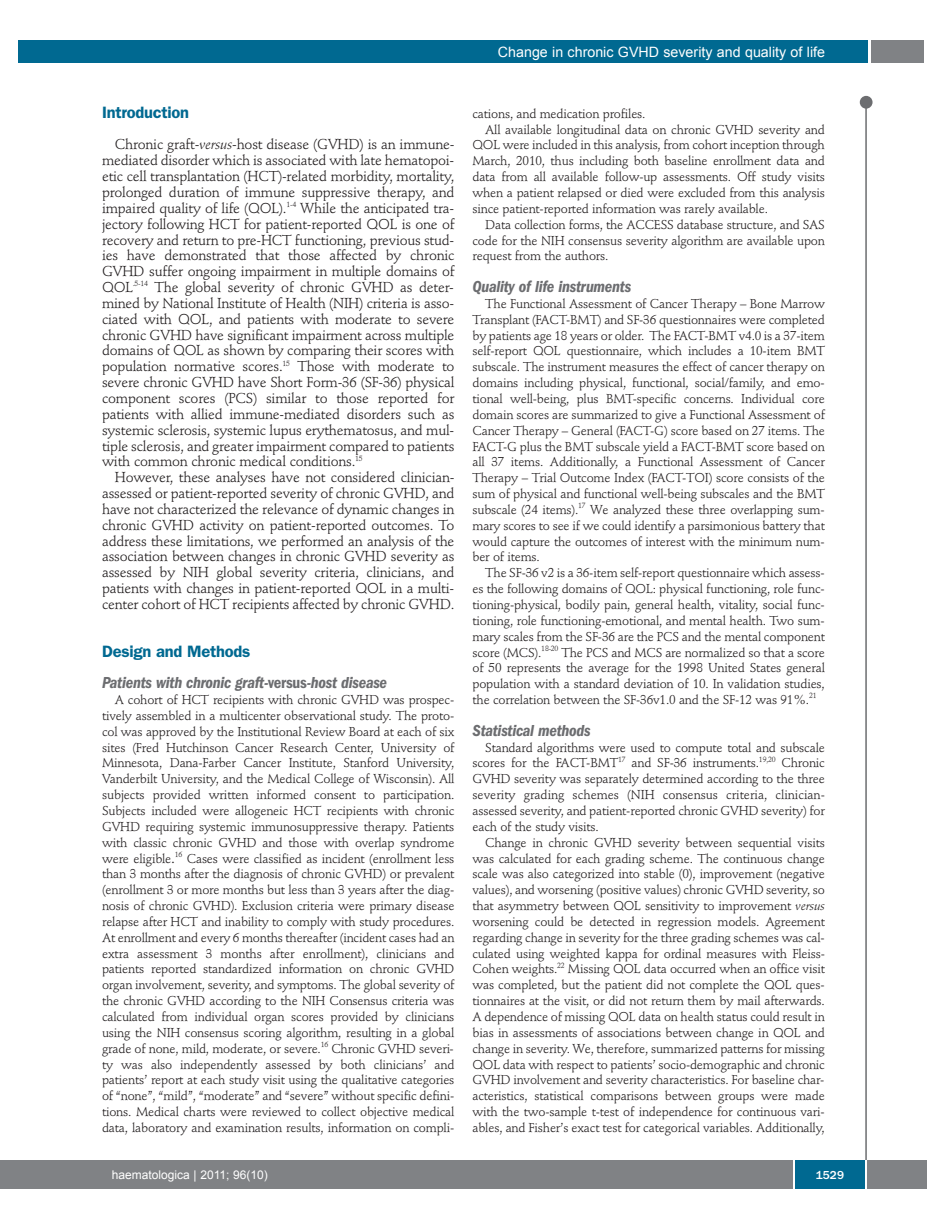
<style>
.page{position:relative;width:927px;height:1225px;background:#fff}
.page>*{position:absolute;margin:0;border:0;box-sizing:border-box;transform-origin:0 0}
.t1{font:italic 600 condensed 16.5px/31.7px "Franklin Gothic";letter-spacing:-.015em;color:#6c6d70}
.t2{font:600 16.5px "Franklin Gothic";letter-spacing:-.015em;color:#006991}
.t3{font:14.25px/15.9px "Stempel Schneidler";letter-spacing:-.015em;color:#231f20;text-align:justify}
.t4{font:14.25px "Arial";color:#fff}
.t5{font:12.75px/15.9px "Stempel Schneidler";letter-spacing:-.015em;color:#231f20;text-align:justify}
.t6{font:12px "Arial";color:#fff}
.t7{font:500 12px "Franklin Gothic";color:#fff}
.s1{font-style:italic}
.s2{font-style:normal;font-stretch:normal;color:#006991}
.s3{font-style:normal}
.s4{font-size:15px}
</style>
<div class="page">
<div style="left:860px;top:96px;width:12px;height:13px;background:#6c6d70;border-radius:50%"></div>
<hr style="left:865px;top:98px;width:2px;height:1062px;background:#6c6d70">
<div style="left:871px;top:40px;width:52px;height:22px;background:#808285"></div>
<div style="left:18px;top:40px;width:849px;height:22px;background:#006991"></div>
<div style="left:17px;top:1160px;width:910px;height:28px;background:#808285"></div>
<div style="left:795px;top:1160px;width:70px;height:28px;background:#006991"></div>
<hr style="left:793px;top:1160px;width:2px;height:28px;background:#fff">
<hr style="left:865px;top:1160px;width:2px;height:28px;background:#fff">
<div style="left:0;top:1160px;width:18px;height:28px;background:#808285"></div>
<p class="t4" style="left:498px;top:44px;width:329px">Change in chronic GVHD severity and quality of life</p>
<p class="t2" style="left:102px;top:106px;width:88px">Introduction</p>
<p class="t3" style="left:102px;top:138px;width:354px;text-indent:13px">Chronic graft-<span class="s1">versus</span>-host disease (GVHD) is an immune&shy;mediated disorder which is associated with late hematopoi&shy;etic cell transplantation (HCT)-related morbidity, mortality, prolonged duration of immune suppressive therapy, and impaired quality of life (QOL).<sup>1-4</sup> While the anticipated tra&shy;jectory following HCT for patient-reported QOL is one of recovery and return to pre-HCT functioning, previous stud&shy;ies have demonstrated that those affected by chronic GVHD suffer ongoing impairment in multiple domains of QOL<sup>.5-14</sup> The global severity of chronic GVHD as deter&shy;mined by National Institute of Health (NIH) criteria is asso&shy;ciated with QOL, and patients with moderate to severe chronic GVHD have significant impairment across multiple domains of QOL as shown by comparing their scores with population normative scores.<sup>15</sup> Those with moderate to severe chronic GVHD have Short Form-36 (SF-36) physical component scores (PCS) similar to those reported for patients with allied immune-mediated disorders such as systemic sclerosis, systemic lupus erythematosus, and mul&shy;tiple sclerosis, and greater impairment compared to patients with common chronic medical conditions.<sup>15</sup></p>
<p class="t3" style="left:102px;top:471px;width:354px;text-indent:13px">However, these analyses have not considered clinician&shy;assessed or patient-reported severity of chronic GVHD, and have not characterized the relevance of dynamic changes in chronic GVHD activity on patient-reported outcomes. To address these limitations, we performed an analysis of the association between changes in chronic GVHD severity as assessed by NIH global severity criteria, clinicians, and patients with changes in patient-reported QOL in a multi&shy;center cohort of HCT recipients affected by chronic GVHD.</p>
<p class="t1" style="left:102px;top:636px;width:287px"><span class="s2">Design and Methods<br></span>Patients with chronic graft-<span class="s3">versus</span>-host disease</p>
<p class="t5" style="left:102px;top:693px;width:354px;text-indent:13px">A cohort of HCT recipients with chronic GVHD was prospec&shy;tively assembled in a multicenter observational study. The proto&shy;col was approved by the Institutional Review Board at each of six sites (Fred Hutchinson Cancer Research Center, University of Minnesota, Dana-Farber Cancer Institute, Stanford University, Vanderbilt University, and the Medical College of Wisconsin). All subjects provided written informed consent to participation.<br>Subjects included were allogeneic HCT recipients with chronic GVHD requiring systemic immunosuppressive therapy. Patients with classic chronic GVHD and those with overlap syndrome were eligible<span class="s4">.</span><sup>16</sup> Cases were classified as incident (enrollment less than 3 months after the diagnosis of chronic GVHD) or prevalent (enrollment 3 or more months but less than 3 years after the diag&shy;nosis of chronic GVHD). Exclusion criteria were primary disease relapse after HCT and inability to comply with study procedures.<br>At enrollment and every 6 months thereafter (incident cases had an extra assessment 3 months after enrollment), clinicians and patients reported standardized information on chronic GVHD organ involvement, severity, and symptoms. The global severity of the chronic GVHD according to the NIH Consensus criteria was calculated from individual organ scores provided by clinicians using the NIH consensus scoring algorithm, resulting in a global grade of none, mild, moderate, or severe.<sup>16</sup> Chronic GVHD severi&shy;ty was also independently assessed by both clinicians’ and patients’ report at each study visit using the qualitative categories of “none”, “mild”, “moderate” and “severe” without specific defini&shy;tions. Medical charts were reviewed to collect objective medical data, laboratory and examination results, information on compli-</p>
<p class="t5" style="left:472px;top:107px;width:175px">cations, and medication profiles.</p>
<p class="t5" style="left:485px;top:122px;width:341px">All available longitudinal data on chronic GVHD severity and</p>
<p class="t5" style="left:472px;top:138px;width:354px">QOL were included in this analysis, from cohort inception through</p>
<p class="t5" style="left:472px;top:154px;width:354px">March, 2010, thus including both baseline enrollment data and</p>
<p class="t5" style="left:472px;top:170px;width:354px">data from all available follow-up assessments. Off study visits</p>
<p class="t5" style="left:472px;top:186px;width:354px">when a patient relapsed or died were excluded from this analysis</p>
<p class="t5" style="left:472px;top:202px;width:297px">since patient-reported information was rarely available.</p>
<p class="t5" style="left:485px;top:217px;width:341px">Data collection forms, the ACCESS database structure, and SAS</p>
<p class="t5" style="left:472px;top:233px;width:354px">code for the NIH consensus severity algorithm are available upon</p>
<p class="t5" style="left:472px;top:249px;width:138px">request from the authors.</p>
<p class="t1" style="left:472px;top:272px;width:160px">Quality of life instruments</p>
<p class="t5" style="left:472px;top:297px;width:354px;text-indent:13px">The Functional Assessment of Cancer Therapy – Bone Marrow Transplant (FACT-BMT) and SF-36 questionnaires were completed by patients age 18 years or older. The FACT-BMT v4.0 is a 37-item self-report QOL questionnaire, which includes a 10-item BMT subscale. The instrument measures the effect of cancer therapy on domains including physical, functional, social/family, and emo&shy;tional well-being, plus BMT-specific concerns. Individual core domain scores are summarized to give a Functional Assessment of Cancer Therapy – General (FACT-G) score based on 27 items. The FACT-G plus the BMT subscale yield a FACT-BMT score based on all 37 items. Additionally, a Functional Assessment of Cancer Therapy – Trial Outcome Index (FACT-TOI) score consists of the sum of physical and functional well-being subscales and the BMT subscale (24 items).<sup>17</sup> We analyzed these three overlapping sum&shy;mary scores to see if we could identify a parsimonious battery that would capture the outcomes of interest with the minimum num&shy;ber of items.</p>
<p class="t5" style="left:472px;top:566px;width:354px;text-indent:13px">The SF-36 v2 is a 36-item self-report questionnaire which assess&shy;es the following domains of QOL: physical functioning, role func&shy;tioning-physical, bodily pain, general health, vitality, social func&shy;tioning, role functioning-emotional, and mental health. Two sum&shy;mary scales from the SF-36 are the PCS and the mental component score (MCS).<sup>18-20</sup> The PCS and MCS are normalized so that a score of 50 represents the average for the 1998 United States general population with a standard deviation of 10. In validation studies, the correlation between the SF-36v1.0 and the SF-12 was 91%.<sup>21</sup></p>
<p class="t1" style="left:472px;top:715px;width:120px">Statistical methods</p>
<p class="t5" style="left:472px;top:740px;width:354px;text-indent:13px">Standard algorithms were used to compute total and subscale scores for the FACT-BMT<sup>17</sup> and SF-36 instruments.<sup>19,20</sup> Chronic GVHD severity was separately determined according to the three severity grading schemes (NIH consensus criteria, clinician&shy;assessed severity, and patient-reported chronic GVHD severity) for each of the study visits.</p>
<p class="t5" style="left:472px;top:835px;width:354px;text-indent:13px">Change in chronic GVHD severity between sequential visits was calculated for each grading scheme. The continuous change scale was also categorized into stable (0), improvement (negative values), and worsening (positive values) chronic GVHD severity, so that asymmetry between QOL sensitivity to improvement <span class="s1">versus </span>worsening could be detected in regression models. Agreement regarding change in severity for the three grading schemes was cal&shy;culated using weighted kappa for ordinal measures with Fleiss-Cohen weights.<sup>22</sup> Missing QOL data occurred when an office visit was completed, but the patient did not complete the QOL ques&shy;tionnaires at the visit, or did not return them by mail afterwards.<br>A dependence of missing QOL data on health status could result in bias in assessments of associations between change in QOL and change in severity. We, therefore, summarized patterns for missing QOL data with respect to patients’ socio-demographic and chronic GVHD involvement and severity characteristics. For baseline char&shy;acteristics, statistical comparisons between groups were made with the two-sample t-test of independence for continuous vari&shy;ables, and Fisher’s exact test for categorical variables. Additionally,</p>
<p class="t6" style="left:112px;top:1168px;width:158px">haematologica | 2011; 96(10)</p>
<p class="t7" style="left:816px;top:1171px;width:30px">1529</p>
</div>
